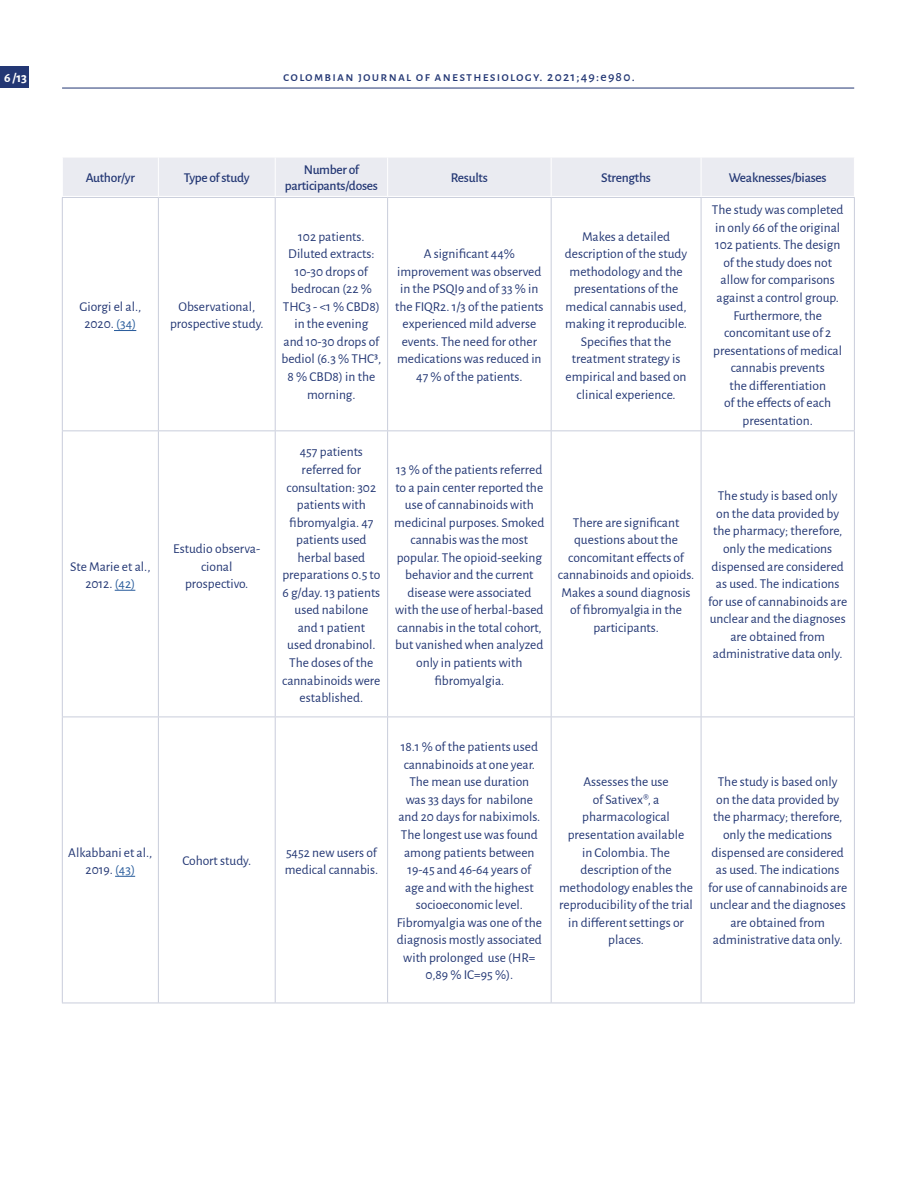
<style>
.page{position:relative;width:918px;height:1188px;background:#fff}
.page>*{position:absolute;margin:0;border:0;box-sizing:border-box;transform-origin:0 0}
.t1{font:13.5px/17.5px "Alegreya Sans";color:#233774;text-align:center}
.t2{font:500 13.5px/16.5px "Alegreya Sans";letter-spacing:-.02em;color:#233774;text-align:center}
.t3{font:500 13.5px "Alegreya Sans";letter-spacing:.09em;color:#233774}
.t4{font:700 13.5px "Alegreya Sans";color:#fff}
.s1{color:#275b9b}
</style>
<div class="page">
<div style="left:0;top:67px;width:29px;height:21px;background:#233774"></div>
<hr style="left:62px;top:88px;width:792px;height:1px;background:#233774">
<hr style="left:62px;top:197px;width:96px;height:1px;background:#c9cddb">
<hr style="left:62px;top:198px;width:1px;height:232px;background:#c9cddb">
<hr style="left:158px;top:197px;width:117px;height:1px;background:#c9cddb">
<hr style="left:158px;top:198px;width:1px;height:232px;background:#c9cddb">
<hr style="left:275px;top:197px;width:113px;height:1px;background:#c9cddb">
<hr style="left:275px;top:198px;width:1px;height:232px;background:#c9cddb">
<hr style="left:388px;top:197px;width:163px;height:1px;background:#c9cddb">
<hr style="left:387px;top:198px;width:1px;height:232px;background:#c9cddb">
<hr style="left:551px;top:197px;width:150px;height:1px;background:#c9cddb">
<hr style="left:551px;top:198px;width:1px;height:232px;background:#c9cddb">
<hr style="left:701px;top:197px;width:154px;height:1px;background:#c9cddb">
<hr style="left:701px;top:198px;width:1px;height:232px;background:#c9cddb">
<hr style="left:854px;top:198px;width:1px;height:232px;background:#c9cddb">
<hr style="left:62px;top:430px;width:96px;height:1px;background:#c9cddb">
<hr style="left:62px;top:431px;width:1px;height:286px;background:#c9cddb">
<hr style="left:158px;top:430px;width:117px;height:1px;background:#c9cddb">
<hr style="left:158px;top:431px;width:1px;height:286px;background:#c9cddb">
<hr style="left:275px;top:430px;width:113px;height:1px;background:#c9cddb">
<hr style="left:275px;top:431px;width:1px;height:286px;background:#c9cddb">
<hr style="left:388px;top:430px;width:163px;height:1px;background:#c9cddb">
<hr style="left:387px;top:431px;width:1px;height:286px;background:#c9cddb">
<hr style="left:551px;top:430px;width:150px;height:1px;background:#c9cddb">
<hr style="left:551px;top:431px;width:1px;height:286px;background:#c9cddb">
<hr style="left:701px;top:430px;width:154px;height:1px;background:#c9cddb">
<hr style="left:701px;top:431px;width:1px;height:286px;background:#c9cddb">
<hr style="left:854px;top:431px;width:1px;height:286px;background:#c9cddb">
<hr style="left:62px;top:717px;width:96px;height:1px;background:#c9cddb">
<hr style="left:62px;top:717px;width:1px;height:286px;background:#c9cddb">
<hr style="left:158px;top:717px;width:117px;height:1px;background:#c9cddb">
<hr style="left:158px;top:717px;width:1px;height:286px;background:#c9cddb">
<hr style="left:275px;top:717px;width:113px;height:1px;background:#c9cddb">
<hr style="left:275px;top:717px;width:1px;height:286px;background:#c9cddb">
<hr style="left:388px;top:717px;width:163px;height:1px;background:#c9cddb">
<hr style="left:387px;top:717px;width:1px;height:286px;background:#c9cddb">
<hr style="left:551px;top:717px;width:150px;height:1px;background:#c9cddb">
<hr style="left:551px;top:717px;width:1px;height:286px;background:#c9cddb">
<hr style="left:701px;top:717px;width:154px;height:1px;background:#c9cddb">
<hr style="left:701px;top:717px;width:1px;height:286px;background:#c9cddb">
<hr style="left:854px;top:717px;width:1px;height:286px;background:#c9cddb">
<hr style="left:62px;top:1003px;width:96px;height:1px;background:#c9cddb">
<hr style="left:158px;top:1003px;width:117px;height:1px;background:#c9cddb">
<hr style="left:275px;top:1003px;width:113px;height:1px;background:#c9cddb">
<hr style="left:388px;top:1003px;width:163px;height:1px;background:#c9cddb">
<hr style="left:551px;top:1003px;width:150px;height:1px;background:#c9cddb">
<hr style="left:701px;top:1003px;width:154px;height:1px;background:#c9cddb">
<svg style="left:114px;top:330px;width:22px;height:1px"></svg>
<svg style="left:115px;top:590px;width:20px;height:1px"></svg>
<svg style="left:115px;top:876px;width:20px;height:1px"></svg>
<div style="left:63px;top:158px;width:791px;height:38px;background:#eaebf1"></div>
<hr style="left:158px;top:157px;width:1px;height:39px;background:#fff">
<hr style="left:275px;top:157px;width:1px;height:39px;background:#fff">
<hr style="left:387px;top:157px;width:1px;height:39px;background:#fff">
<hr style="left:551px;top:157px;width:1px;height:39px;background:#fff">
<hr style="left:701px;top:157px;width:1px;height:39px;background:#fff">
<p class="t4" style="left:4px;top:68px;width:24px">6 /13</p>
<p class="t3" style="left:283px;top:67px;width:353px">colombian journal of anesthesiology. 2021;49:e980.</p>
<p class="t2" style="left:86px;top:169px;width:51px">Author/yr</p>
<p class="t2" style="left:184px;top:169px;width:67px">Type of study</p>
<p class="t2" style="left:285px;top:160px;width:95px">Number of participants/doses</p>
<p class="t2" style="left:451px;top:169px;width:38px">Results</p>
<p class="t2" style="left:601px;top:169px;width:51px">Strengths</p>
<p class="t2" style="left:729px;top:169px;width:99px">Weaknesses/biases</p>
<p class="t1" style="left:79px;top:297px;width:63px">Giorgi el al.,<br>2020. <span class="s1">(34)</span></p>
<p class="t1" style="left:170px;top:297px;width:95px">Observational, prospective study.</p>
<p class="t1" style="left:70px;top:557px;width:82px">Ste Marie et al.,<br>2012. <span class="s1">(42)</span></p>
<p class="t1" style="left:173px;top:539px;width:88px">Estudio observa&shy;cional prospectivo.</p>
<p class="t1" style="left:281px;top:227px;width:101px">102 patients.<br>Diluted extracts:<br>10-30 drops of bedrocan (22 %<br>THC3 - &lt;1 % CBD8) in the evening<br>and 10-30 drops of bediol (6.3 % THC3,<br>8 % CBD8) in the morning.</p>
<p class="t1" style="left:395px;top:244px;width:150px">A significant 44% improvement was observed in the PSQI9 and of 33 % in the FIQR2. 1/3 of the patients experienced mild adverse events. The need for other medications was reduced in<br>47 % of the patients.</p>
<p class="t1" style="left:565px;top:227px;width:124px">Makes a detailed description of the study methodology and the presentations of the medical cannabis used, making it reproducible.<br>Specifies that the treatment strategy is empirical and based on clinical experience.</p>
<p class="t1" style="left:282px;top:443px;width:100px">457 patients referred for consultation: 302 patients with fibromyalgia. 47 patients used herbal based preparations 0.5 to<br>6 g/day. 13 patients used nabilone<br>and 1 patient<br>used dronabinol.<br>The doses of the cannabinoids were established.</p>
<p class="t1" style="left:394px;top:460px;width:152px">13 % of the patients referred to a pain center reported the use of cannabinoids with medicinal purposes. Smoked cannabis was the most popular. The opioid-seeking behavior and the current disease were associated with the use of herbal-based cannabis in the total cohort, but vanished when analyzed only in patients with fibromyalgia.</p>
<p class="t1" style="left:558px;top:513px;width:138px">There are significant questions about the concomitant effects of cannabinoids and opioids.<br>Makes a sound diagnosis of fibromyalgia in the participants.</p>
<p class="t1" style="left:712px;top:200px;width:133px">The study was completed in only 66 of the original<br>102 patients. The design of the study does not allow for comparisons against a control group.<br>Furthermore, the concomitant use of 2 presentations of medical cannabis prevents<br>the differentiation<br>of the effects of each presentation.</p>
<p class="t1" style="left:708px;top:486px;width:141px">The study is based only<br>on the data provided by the pharmacy; therefore, only the medications dispensed are considered as used. The indications for use of cannabinoids are unclear and the diagnoses are obtained from administrative data only.</p>
<p class="t1" style="left:68px;top:843px;width:86px">Alkabbani et al.,<br>2019. <span class="s1">(43)</span></p>
<p class="t1" style="left:182px;top:851px;width:70px">Cohort study.</p>
<p class="t1" style="left:285px;top:843px;width:95px;text-align:left">5452 new users of medical cannabis.</p>
<p class="t1" style="left:397px;top:737px;width:147px">18.1 % of the patients used cannabinoids at one year.<br>The mean use duration<br>was 33 days for nabilone and 20 days for nabiximols.<br>The longest use was found among patients between<br>19-45 and 46-64 years of age and with the highest socioeconomic level.<br>Fibromyalgia was one of the diagnosis mostly associated with prolonged use (HR=<br>0,89 % IC=95 %).</p>
<p class="t1" style="left:559px;top:773px;width:135px">Assesses the use<br>of Sativex®, a pharmacological presentation available<br>in Colombia. The description of the methodology enables the reproducibility of the trial in different settings or places.</p>
<p class="t1" style="left:708px;top:773px;width:141px">The study is based only<br>on the data provided by the pharmacy; therefore, only the medications dispensed are considered as used. The indications for use of cannabinoids are unclear and the diagnoses are obtained from administrative data only.</p>
</div>
